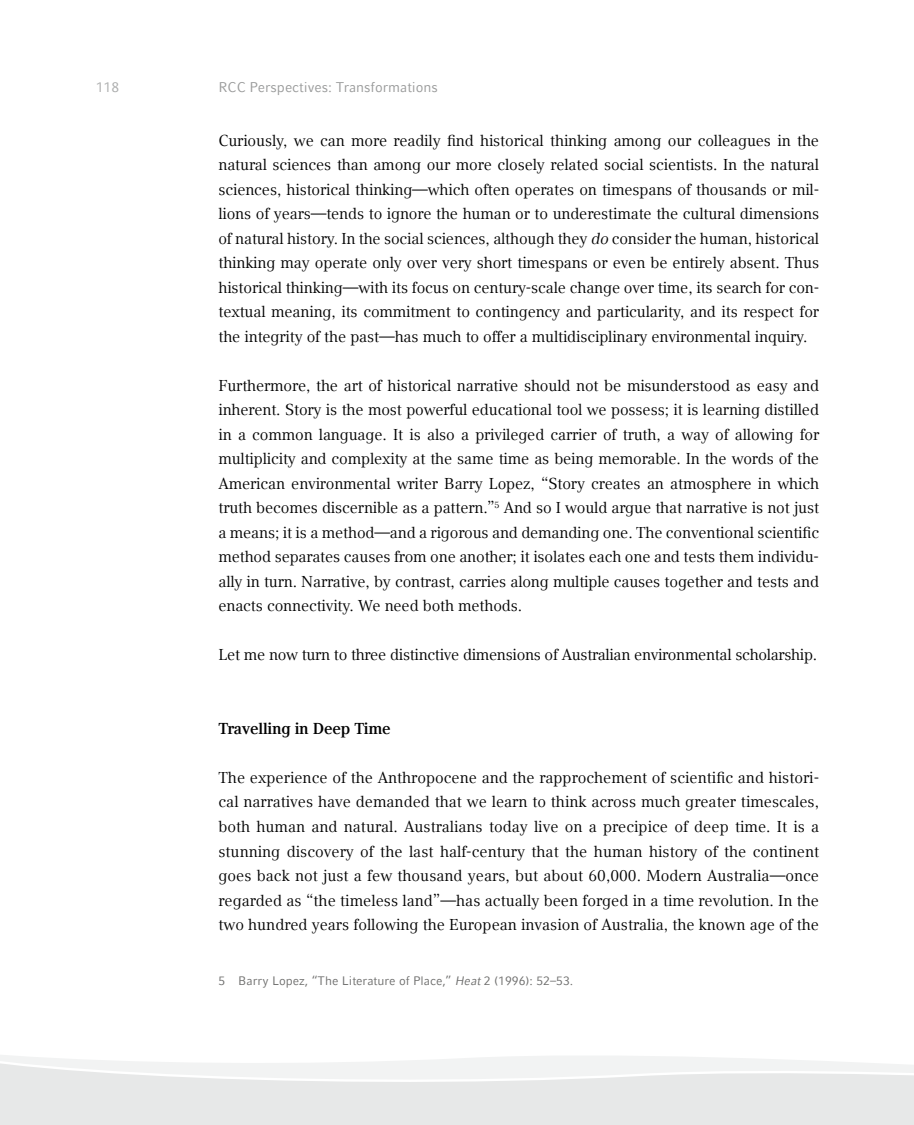
<style>
.page{position:relative;width:914px;height:1125px;background:#fff}
.page>*{position:absolute;margin:0;border:0;box-sizing:border-box;transform-origin:0 0}
.t1{font:15.75px/24.5px "LMU Compatil Text";letter-spacing:-.01em;color:#000;text-align:justify}
.t2{font:700 15.75px "LMU Compatil Text";letter-spacing:-.01em;color:#000}
.t3{font:14px "LMU Compatil Fact";color:#9a9b9b}
.t4{font:14px "LMU Compatil Fact";color:#acadad}
.t5{font:12.25px "LMU Compatil Fact";color:#6f6f6e}
.s1{font-style:italic}
</style>
<div class="page">
<svg style="left:0;top:1055px;width:913px;height:70px;fill:#e7e8e8"></svg>
<p class="t4" style="left:96px;top:79px;width:25px">118</p>
<p class="t3" style="left:218px;top:79px;width:221px">RCC Perspectives: Transformations</p>
<p class="t1" style="left:218px;top:128px;width:602px">Curiously, we can more readily find historical thinking among our colleagues in the natural sciences than among our more closely related social scientists. In the natural sciences, historical thinking—which often operates on timespans of thousands or mil&shy;lions of years—tends to ignore the human or to underestimate the cultural dimensions of natural history. In the social sciences, although they <span class="s1">do</span> consider the human, historical thinking may operate only over very short timespans or even be entirely absent. Thus historical thinking—with its focus on century-scale change over time, its search for con&shy;textual meaning, its commitment to contingency and particularity, and its respect for the integrity of the past—has much to offer a multidisciplinary environmental inquiry.</p>
<p class="t1" style="left:218px;top:373px;width:602px">Furthermore, the art of historical narrative should not be misunderstood as easy and inherent. Story is the most powerful educational tool we possess; it is learning distilled in a common language. It is also a privileged carrier of truth, a way of allowing for multiplicity and complexity at the same time as being memorable. In the words of the American environmental writer Barry Lopez, “Story creates an atmosphere in which truth becomes discernible as a pattern.”<sup>5</sup> And so I would argue that narrative is not just a means; it is a method—and a rigorous and demanding one. The conventional scientific method separates causes from one another; it isolates each one and tests them individu&shy;ally in turn. Narrative, by contrast, carries along multiple causes together and tests and enacts connectivity. We need both methods.</p>
<p class="t1" style="left:218px;top:642px;width:600px">Let me now turn to three distinctive dimensions of Australian environmental scholarship.</p>
<p class="t2" style="left:218px;top:719px;width:174px">Travelling in Deep Time</p>
<p class="t1" style="left:218px;top:765px;width:602px">The experience of the Anthropocene and the rapprochement of scientific and histori&shy;cal narratives have demanded that we learn to think across much greater timescales, both human and natural. Australians today live on a precipice of deep time. It is a stunning discovery of the last half-century that the human history of the continent goes back not just a few thousand years, but about 60,000. Modern Australia—once regarded as “the timeless land”—has actually been forged in a time revolution. In the two hundred years following the European invasion of Australia, the known age of the</p>
<p class="t5" style="left:218px;top:973px;width:356px">5 Barry Lopez, “The Literature of Place,” <span class="s1">Heat</span> 2 (1996): 52–53.</p>
</div>
